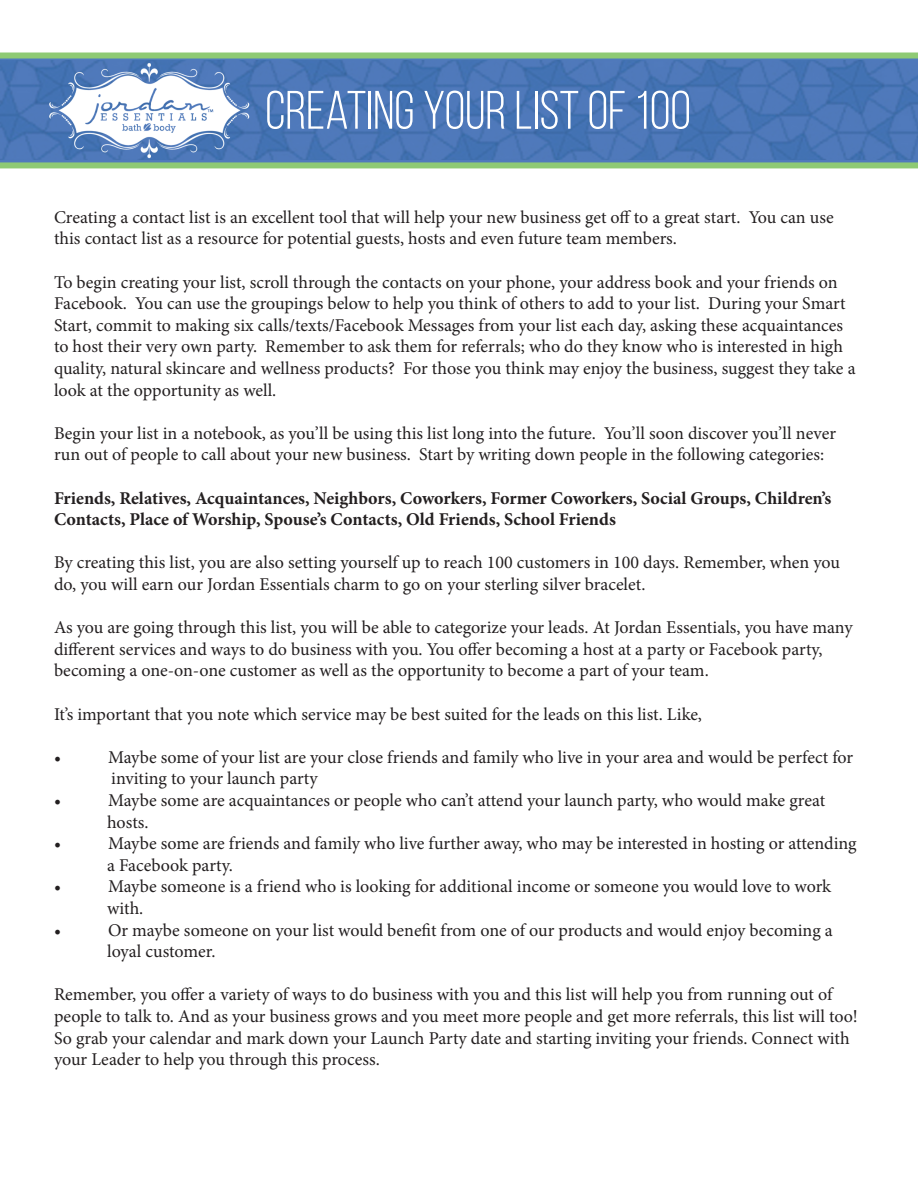
<style>
.page{position:relative;width:918px;height:1188px;background:#fff}
.page>*{position:absolute;margin:0;border:0;box-sizing:border-box;transform-origin:0 0}
.t1{font:54px "Bebas Neue";color:#fff}
.t2{font:18px/21.6px "Minion Pro";letter-spacing:-.005em;color:#231f20}
.t3{font:700 18px/21.6px "Minion Pro";color:#231f20}
</style>
<div class="page">
<svg style="left:0;top:52px;width:918px;height:116px;background:#7fb48b"></svg>
<img style="left:0;top:61px;width:918px;height:98px">
<img style="left:42px;top:57px;width:214px;height:106px">
<p class="t1" style="left:265px;top:81px;width:427px">CREATING YOUR LIST OF 100</p>
<p class="t2" style="left:54px;top:206px;width:781px">Creating a contact list is an excellent tool that will help your new business get off to a great start. You can use this contact list as a resource for potential guests, hosts and even future team members.</p>
<p class="t2" style="left:54px;top:271px;width:803px">To begin creating your list, scroll through the contacts on your phone, your address book and your friends on Facebook. You can use the groupings below to help you think of others to add to your list. During your Smart Start, commit to making six calls/texts/Facebook Messages from your list each day, asking these acquaintances to host their very own party. Remember to ask them for referrals; who do they know who is interested in high quality, natural skincare and wellness products? For those you think may enjoy the business, suggest they take a look at the opportunity as well.</p>
<p class="t2" style="left:54px;top:422px;width:784px">Begin your list in a notebook, as you’ll be using this list long into the future. You’ll soon discover you’ll never run out of people to call about your new business. Start by writing down people in the following categories:</p>
<p class="t3" style="left:54px;top:487px;width:779px">Friends, Relatives, Acquaintances, Neighbors, Coworkers, Former Coworkers, Social Groups, Children’s<br>Contacts, Place of Worship, Spouse’s Contacts, Old Friends, School Friends</p>
<p class="t2" style="left:54px;top:552px;width:788px">By creating this list, you are also setting yourself up to reach 100 customers in 100 days. Remember, when you do, you will earn our Jordan Essentials charm to go on your sterling silver bracelet.</p>
<p class="t2" style="left:54px;top:617px;width:800px">As you are going through this list, you will be able to categorize your leads. At Jordan Essentials, you have many different services and ways to do business with you. You offer becoming a host at a party or Facebook party, becoming a one-on-one customer as well as the opportunity to become a part of your team.</p>
<p class="t2" style="left:54px;top:703px;width:650px">It’s important that you note which service may be best suited for the leads on this list. Like,</p>
<p class="t2" style="left:54px;top:746px;width:9px">•</p>
<p class="t2" style="left:108px;top:746px;width:747px">Maybe some of your list are your close friends and family who live in your area and would be perfect for inviting to your launch party</p>
<p class="t2" style="left:54px;top:790px;width:9px">•</p>
<p class="t2" style="left:108px;top:790px;width:719px">Maybe some are acquaintances or people who can’t attend your launch party, who would make great</p>
<p class="t2" style="left:107px;top:811px;width:43px">hosts.</p>
<p class="t2" style="left:54px;top:833px;width:9px">•</p>
<p class="t2" style="left:108px;top:833px;width:750px">Maybe some are friends and family who live further away, who may be interested in hosting or attending</p>
<p class="t2" style="left:107px;top:854px;width:127px">a Facebook party.</p>
<p class="t2" style="left:54px;top:876px;width:9px">•</p>
<p class="t2" style="left:108px;top:876px;width:725px">Maybe someone is a friend who is looking for additional income or someone you would love to work</p>
<p class="t2" style="left:107px;top:898px;width:38px">with.</p>
<p class="t2" style="left:54px;top:919px;width:9px">•</p>
<p class="t2" style="left:108px;top:919px;width:726px">Or maybe someone on your list would benefit from one of our products and would enjoy becoming a</p>
<p class="t2" style="left:107px;top:941px;width:110px">loyal customer.</p>
<p class="t2" style="left:54px;top:984px;width:805px">Remember, you offer a variety of ways to do business with you and this list will help you from running out of people to talk to. And as your business grows and you meet more people and get more referrals, this list will too!</p>
<p class="t2" style="left:54px;top:1027px;width:797px">So grab your calendar and mark down your Launch Party date and starting inviting your friends. Connect with your Leader to help you through this process.</p>
</div>
